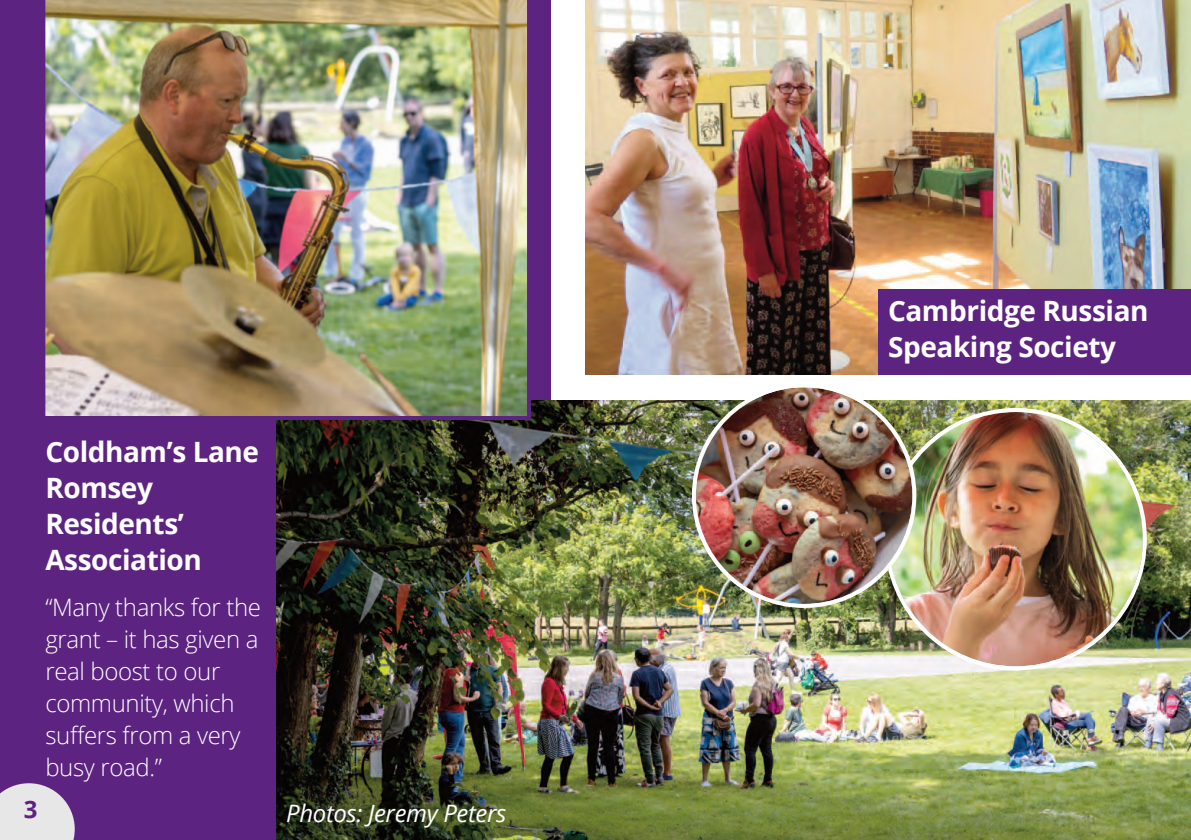
<style>
.page{position:relative;width:1191px;height:840px;background:#fff}
.page>*{position:absolute;margin:0;border:0;box-sizing:border-box;transform-origin:0 0}
.t1{font:700 28px/36px "Open Sans";letter-spacing:-.015em;color:#fff}
.t2{font:300 24px/32px "Open Sans";letter-spacing:-.015em;color:#fff}
.t3{font:italic 24px "Open Sans";letter-spacing:-.015em;color:#fff}
.t4{font:700 24px "Open Sans";color:#5d2381}
</style>
<div class="page">
<div style="left:0;top:0;width:550px;height:839px;background:#5d2381"></div>
<img style="left:277px;top:400px;width:914px;height:439px">
<img style="left:586px;top:0;width:605px;height:374px">
<div style="left:878px;top:289px;width:313px;height:85px;background:#5d2381"></div>
<img style="left:884px;top:408px;width:262px;height:262px">
<img style="left:692px;top:387px;width:224px;height:220px">
<svg style="left:0;top:783px;width:75px;height:56px;background:#d2cbd7"></svg>
<img style="left:45px;top:0;width:486px;height:420px">
<p class="t1" style="left:45px;top:432px;width:215px">Coldham’s Lane<br>Romsey<br>Residents’<br>Association</p>
<p class="t2" style="left:45px;top:590px;width:217px">“Many thanks for the grant – it has given a real boost to our community, which suffers from a very busy road.”</p>
<p class="t4" style="left:24px;top:792px;width:15px">3</p>
<p class="t3" style="left:286px;top:796px;width:222px">Photos: Jeremy Peters</p>
<p class="t1" style="left:888px;top:292px;width:262px">Cambridge Russian<br>Speaking Society</p>
</div>
